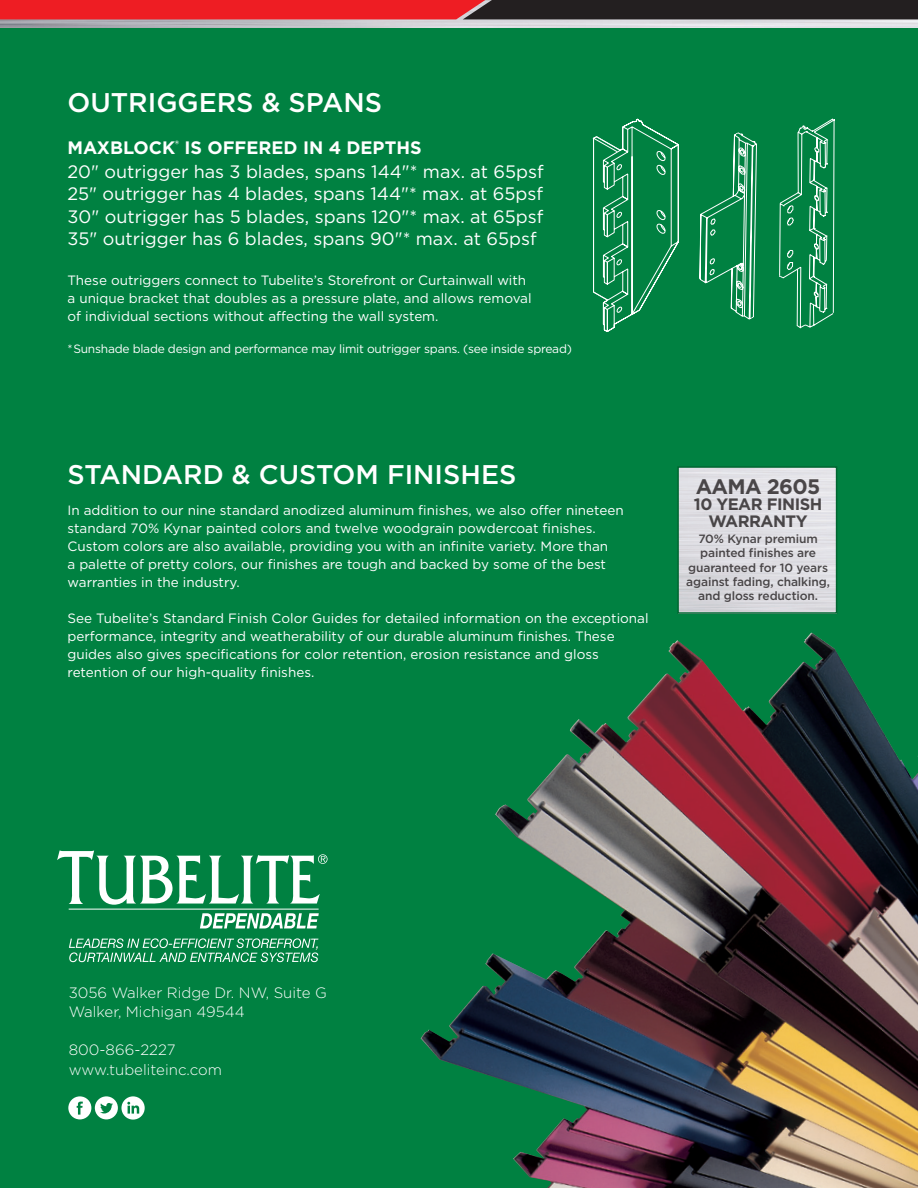
<style>
.page{position:relative;width:918px;height:1188px;background:#fff}
.page>*{position:absolute;margin:0;border:0;box-sizing:border-box;transform-origin:0 0}
.t1{font:500 27px "Gotham";color:#fff}
.t2{font:700 21px "Gotham";letter-spacing:-.03em;color:#231f20}
.t3{font:18px "Gotham";color:#fff}
.t4{font:700 18px "Gotham";color:#fff}
.t5{font:700 16.5px/16.5px "Gotham";letter-spacing:-.03em;color:#231f20;text-align:center}
.t6{font:300 15px "Gotham";color:#fff}
.t7{font:13.5px/18px "Gotham";color:#fff}
.t8{font:500 12px/14.2px "Gotham";letter-spacing:-.01em;color:#231f20;text-align:center}
.t9{font:12px "Gotham";letter-spacing:-.02em;color:#fff}
</style>
<div class="page">
<div style="left:0;top:17px;width:918px;height:1171px;background:#008141"></div>
<svg style="left:69px;top:938px;width:249px;height:24px"></svg>
<hr style="left:69px;top:909px;width:250px;height:1px;background:#fff">
<svg style="left:57px;top:851px;width:271px;height:54px"></svg>
<svg style="left:200px;top:913px;width:119px;height:15px"></svg>
<svg style="left:68px;top:1096px;width:77px;height:24px"></svg>
<img style="left:421px;top:633px;width:497px;height:555px">
<svg style="left:779px;top:118px;width:56px;height:211px"></svg>
<svg style="left:593px;top:119px;width:86px;height:213px"></svg>
<img style="left:680px;top:469px;width:154px;height:142px">
<div style="left:677px;top:466px;width:160px;height:148px;border:2px solid #006631"></div>
<svg style="left:699px;top:132px;width:58px;height:188px"></svg>
<img style="left:0;top:19px;width:918px;height:8px">
<svg style="left:0;top:0;width:918px;height:19px;background:#8c1f22"></svg>
<p class="t1" style="left:68px;top:85px;width:316px">OUTRIGGERS &amp; SPANS</p>
<p class="t4" style="left:68px;top:135px;width:356px">MAXBLOCK<sup>®</sup> IS OFFERED IN 4 DEPTHS</p>
<p class="t3" style="left:68px;top:160px;width:478px">20" outrigger has 3 blades, spans 144"* max. at 65psf</p>
<p class="t3" style="left:68px;top:182px;width:477px">25" outrigger has 4 blades, spans 144"* max. at 65psf</p>
<p class="t3" style="left:68px;top:205px;width:478px">30" outrigger has 5 blades, spans 120"* max. at 65psf</p>
<p class="t3" style="left:68px;top:227px;width:471px">35" outrigger has 6 blades, spans 90"* max. at 65psf</p>
<p class="t7" style="left:68px;top:271px;width:466px">These outriggers connect to Tubelite’s Storefront or Curtainwall with a unique bracket that doubles as a pressure plate, and allows removal of individual sections without affecting the wall system.</p>
<p class="t9" style="left:68px;top:341px;width:506px">*Sunshade blade design and performance may limit outrigger spans. (see inside spread)</p>
<p class="t1" style="left:68px;top:457px;width:450px">STANDARD &amp; CUSTOM FINISHES</p>
<p class="t7" style="left:68px;top:501px;width:558px">In addition to our nine standard anodized aluminum finishes, we also offer nineteen standard 70% Kynar painted colors and twelve woodgrain powdercoat finishes.<br>Custom colors are also available, providing you with an infinite variety. More than<br>a palette of pretty colors, our finishes are tough and backed by some of the best warranties in the industry.</p>
<p class="t7" style="left:68px;top:609px;width:583px">See Tubelite’s Standard Finish Color Guides for detailed information on the exceptional performance, integrity and weatherability of our durable aluminum finishes. These guides also gives specifications for color retention, erosion resistance and gloss retention of our high-quality finishes.</p>
<h2 class="t2" style="left:696px;top:472px;width:126px">AAMA 2605</h2>
<p class="t5" style="left:694px;top:496px;width:130px">10 YEAR FINISH<br>WARRANTY</p>
<p class="t8" style="left:686px;top:532px;width:145px">70% Kynar premium painted finishes are guaranteed for 10 years against fading, chalking, and gloss reduction.</p>
<p class="t6" style="left:69px;top:983px;width:260px">3056 Walker Ridge Dr. NW, Suite G</p>
<p class="t6" style="left:69px;top:1002px;width:178px">Walker, Michigan 49544</p>
<p class="t6" style="left:69px;top:1041px;width:108px">800-866-2227</p>
<p class="t6" style="left:69px;top:1060px;width:155px">www.tubeliteinc.com</p>
</div>
